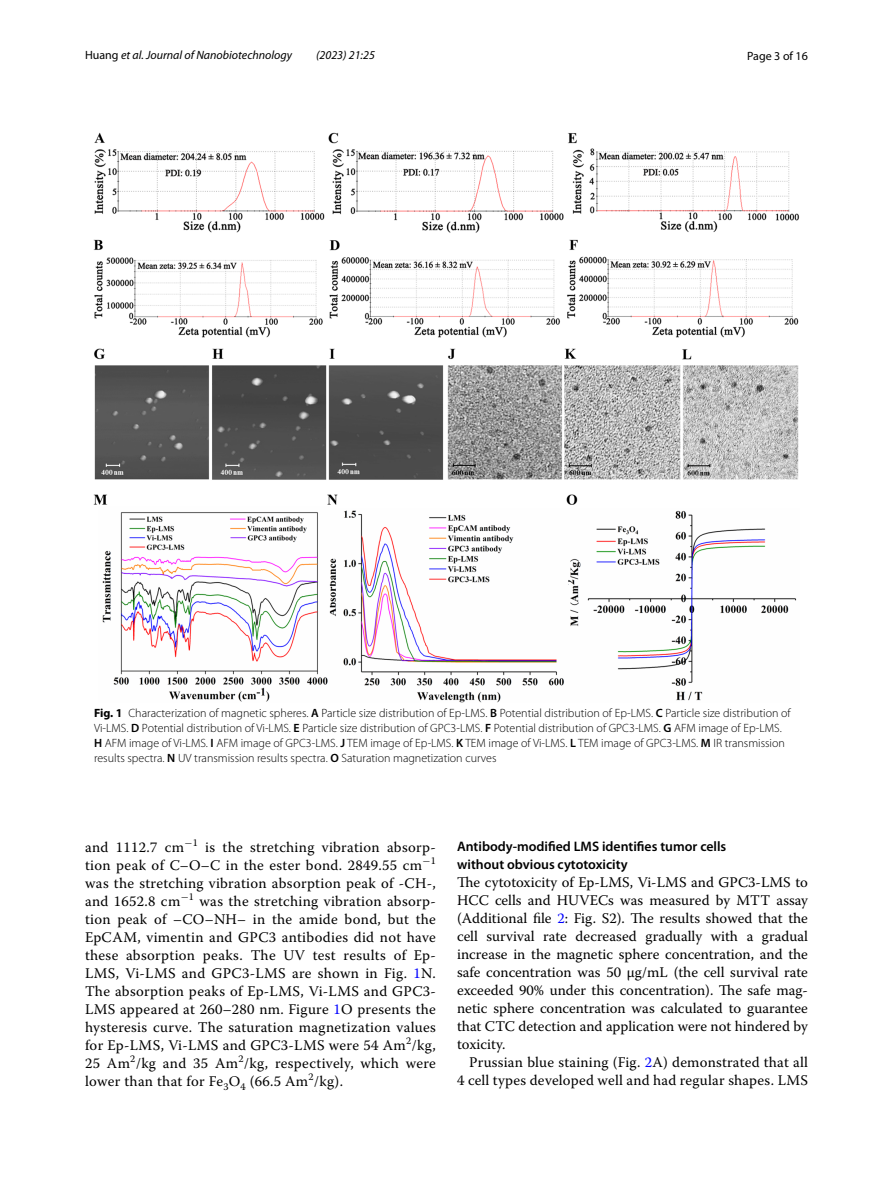
<style>
.page{position:relative;width:893px;height:1187px;background:#fff}
.page>*{position:absolute;margin:0;border:0;box-sizing:border-box;transform-origin:0 0}
.t1{font:14.7px/18px "Warnock Pro";letter-spacing:.015em;color:#000;text-align:justify}
.t2{font:600 13.8px/18px "Myriad Pro";color:#000}
.t3{font:300 12px/15px "Myriad Pro";color:#000}
.t4{font:italic 12px "Myriad Pro";color:#000}
.t5{font:12px "Myriad Pro";color:#000}
.s1{font-style:normal}
.s2{font-weight:700}
.s3{font-weight:600}
.s4{color:#00f}
</style>
<div class="page">
<img style="left:94px;top:133px;width:705px;height:569px">
<p class="t4" style="left:85px;top:48px;width:209px"><span class="s1">Huang</span> et al. Journal of Nanobiotechnology</p>
<p class="t4" style="left:316px;top:48px;width:60px">(2023) 21:25</p>
<p class="t5" style="left:747px;top:48px;width:62px">Page 3 of 16</p>
<p class="t3" style="left:94px;top:706px;width:698px"><span class="s2">Fig. 1</span> Characterization of magnetic spheres. <span class="s3">A</span> Particle size distribution of Ep-LMS. <span class="s3">B</span> Potential distribution of Ep-LMS. <span class="s3">C</span> Particle size distribution of Vi-LMS. <span class="s3">D</span> Potential distribution of Vi-LMS. <span class="s3">E</span> Particle size distribution of GPC3-LMS. <span class="s3">F</span> Potential distribution of GPC3-LMS. <span class="s3">G</span> AFM image of Ep-LMS.<br><span class="s3">H</span> AFM image of Vi-LMS. <span class="s3">I</span> AFM image of GPC3-LMS. <span class="s3">J</span> TEM image of Ep-LMS. <span class="s3">K</span> TEM image of Vi-LMS. <span class="s3">L</span> TEM image of GPC3-LMS. <span class="s3">M</span> IR transmission results spectra. <span class="s3">N</span> UV transmission results spectra. <span class="s3">O</span> Saturation magnetization curves</p>
<p class="t1" style="left:85px;top:837px;width:352px">and 1112.7 cm<sup>−</sup><sup>1</sup> is the stretching vibration absorp&shy;tion peak of C–O–C in the ester bond. 2849.55 cm<sup>−</sup><sup>1 </sup>was the stretching vibration absorption peak of -CH-, and 1652.8 cm<sup>−</sup><sup>1</sup> was the stretching vibration absorp&shy;tion peak of –CO–NH– in the amide bond, but the EpCAM, vimentin and GPC3 antibodies did not have these absorption peaks. The UV test results of Ep-LMS, Vi-LMS and GPC3-LMS are shown in Fig. <span class="s4">1</span>N.<br>The absorption peaks of Ep-LMS, Vi-LMS and GPC3- LMS appeared at 260–280 nm. Figure <span class="s4">1</span>O presents the hysteresis curve. The saturation magnetization values for Ep-LMS, Vi-LMS and GPC3-LMS were 54 Am<sup>2</sup>/kg, 25 Am<sup>2</sup>/kg and 35 Am<sup>2</sup>/kg, respectively, which were lower than that for Fe<sub>3</sub>O<sub>4</sub> (66.5 Am<sup>2</sup>/kg).</p>
<p class="t2" style="left:457px;top:837px;width:271px">Antibody‑modified LMS identifies tumor cells without obvious cytotoxicity</p>
<p class="t1" style="left:457px;top:873px;width:352px">The cytotoxicity of Ep-LMS, Vi-LMS and GPC3-LMS to HCC cells and HUVECs was measured by MTT assay (Additional file <span class="s4">2</span>: Fig. S2). The results showed that the cell survival rate decreased gradually with a gradual increase in the magnetic sphere concentration, and the safe concentration was 50 μg/mL (the cell survival rate exceeded 90% under this concentration). The safe mag&shy;netic sphere concentration was calculated to guarantee that CTC detection and application were not hindered by toxicity.</p>
<p class="t1" style="left:457px;top:1053px;width:352px;text-align:right">Prussian blue staining (Fig. <span class="s4">2</span>A) demonstrated that all<br>4 cell types developed well and had regular shapes. LMS</p>
</div>
